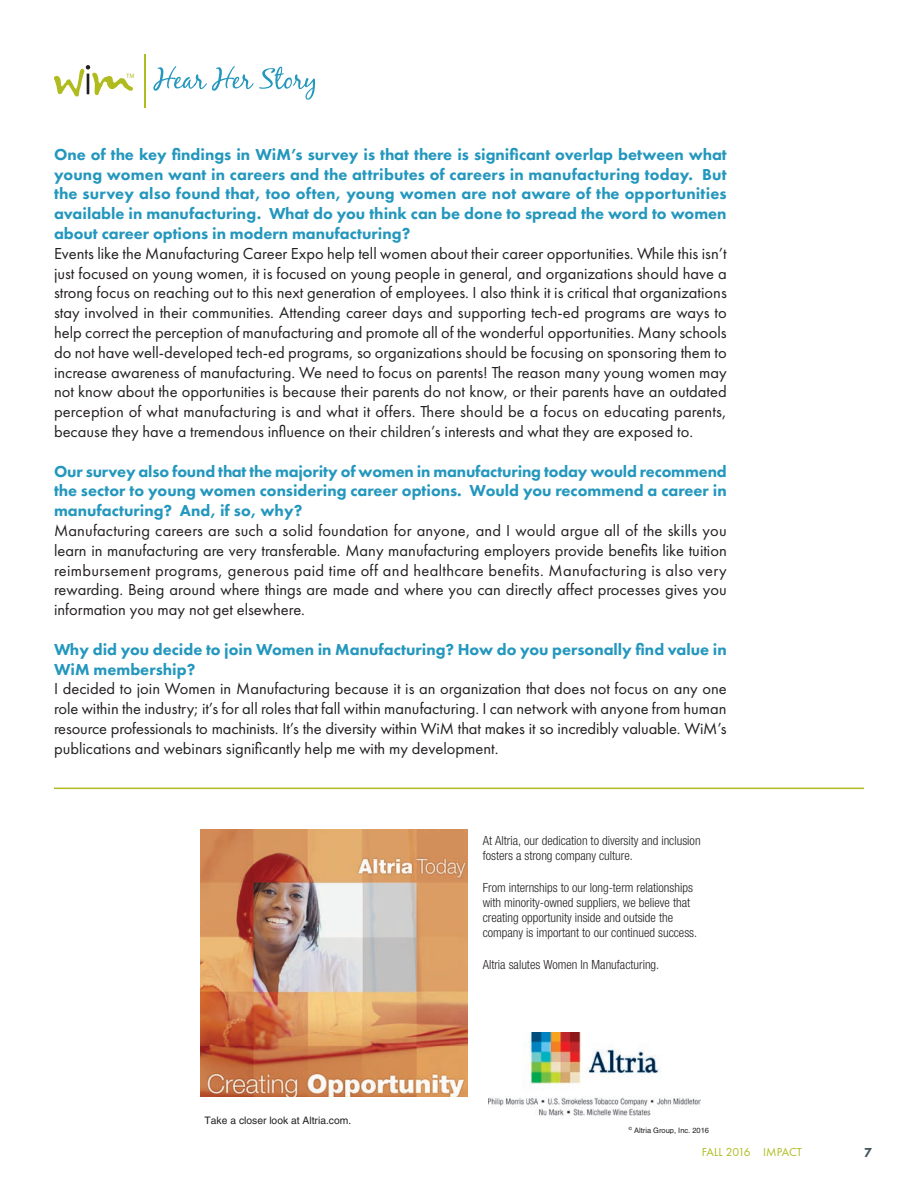
<style>
.page{position:relative;width:918px;height:1188px;background:#fff}
.page>*{position:absolute;margin:0;border:0;box-sizing:border-box;transform-origin:0 0}
.t1{font:16.5px/19.8px "Futura New";color:#231f20;text-align:justify}
.t2{font:800 16.5px/19.8px "Futura New";color:#2397bd;text-align:justify}
.t3{font:800 13.5px "Futura New";color:#45555f}
.t4{font:300 condensed 12.6px/15.1px "Helvetica Neue LT Std";color:#231f20}
.t5{font:12px "Futura New";letter-spacing:-.01em;color:#b0bb1d}
.t6{font:10.35px "Helvetica LT Std";color:#231f20}
.t7{font:7.5px "Helvetica LT Std";color:#231f20}
</style>
<div class="page">
<svg style="left:153px;top:66px;width:162px;height:34px"></svg>
<hr style="left:144px;top:54px;width:2px;height:53px;background:#b0bb1d">
<svg style="left:54px;top:65px;width:80px;height:31px"></svg>
<hr style="left:54px;top:788px;width:810px;height:1px;background:#b0bb1d">
<img style="left:489px;top:1033px;width:212px;height:82px">
<img style="left:200px;top:829px;width:268px;height:267px">
<p class="t2" style="left:54px;top:144px;width:674px">One of the key findings in WiM’s survey is that there is significant overlap between what young women want in careers and the attributes of careers in manufacturing today. But the survey also found that, too often, young women are not aware of the opportunities available in manufacturing. What do you think can be done to spread the word to women about career options in modern manufacturing?</p>
<p class="t1" style="left:54px;top:243px;width:674px">Events like the Manufacturing Career Expo help tell women about their career opportunities. While this isn’t just focused on young women, it is focused on young people in general, and organizations should have a strong focus on reaching out to this next generation of employees. I also think it is critical that organizations stay involved in their communities. Attending career days and supporting tech-ed programs are ways to help correct the perception of manufacturing and promote all of the wonderful opportunities. Many schools do not have well-developed tech-ed programs, so organizations should be focusing on sponsoring them to increase awareness of manufacturing. We need to focus on parents! The reason many young women may not know about the opportunities is because their parents do not know, or their parents have an outdated perception of what manufacturing is and what it offers. There should be a focus on educating parents, because they have a tremendous influence on their children’s interests and what they are exposed to.</p>
<p class="t2" style="left:54px;top:461px;width:674px">Our survey also found that the majority of women in manufacturing today would recommend the sector to young women considering career options. Would you recommend a career in manufacturing? And, if so, why?</p>
<p class="t1" style="left:54px;top:521px;width:674px">Manufacturing careers are such a solid foundation for anyone, and I would argue all of the skills you learn in manufacturing are very transferable. Many manufacturing employers provide benefits like tuition reimbursement programs, generous paid time off and healthcare benefits. Manufacturing is also very rewarding. Being around where things are made and where you can directly affect processes gives you information you may not get elsewhere.</p>
<p class="t2" style="left:54px;top:639px;width:674px">Why did you decide to join Women in Manufacturing? How do you personally find value in<br>WiM membership?</p>
<p class="t1" style="left:54px;top:679px;width:674px">I decided to join Women in Manufacturing because it is an organization that does not focus on any one role within the industry; it’s for all roles that fall within manufacturing. I can network with anyone from human resource professionals to machinists. It’s the diversity within WiM that makes it so incredibly valuable. WiM’s publications and webinars significantly help me with my development.</p>
<p class="t6" style="left:205px;top:1115px;width:148px">Take a closer look at Altria.com.</p>
<p class="t4" style="left:483px;top:833px;width:219px">At Altria, our dedication to diversity and inclusion fosters a strong company culture.</p>
<p class="t4" style="left:483px;top:880px;width:216px">From internships to our long-term relationships with minority-owned suppliers, we believe that creating opportunity inside and outside the company is important to our continued success.</p>
<p class="t4" style="left:483px;top:957px;width:178px">Altria salutes Women In Manufacturing.</p>
<p class="t7" style="left:629px;top:1126px;width:82px"><sup>©</sup> Altria Group, Inc. 2016</p>
<p class="t5" style="left:702px;top:1145px;width:102px">FALL 2016 IMPACT</p>
<p class="t3" style="left:864px;top:1144px;width:10px">7</p>
</div>
